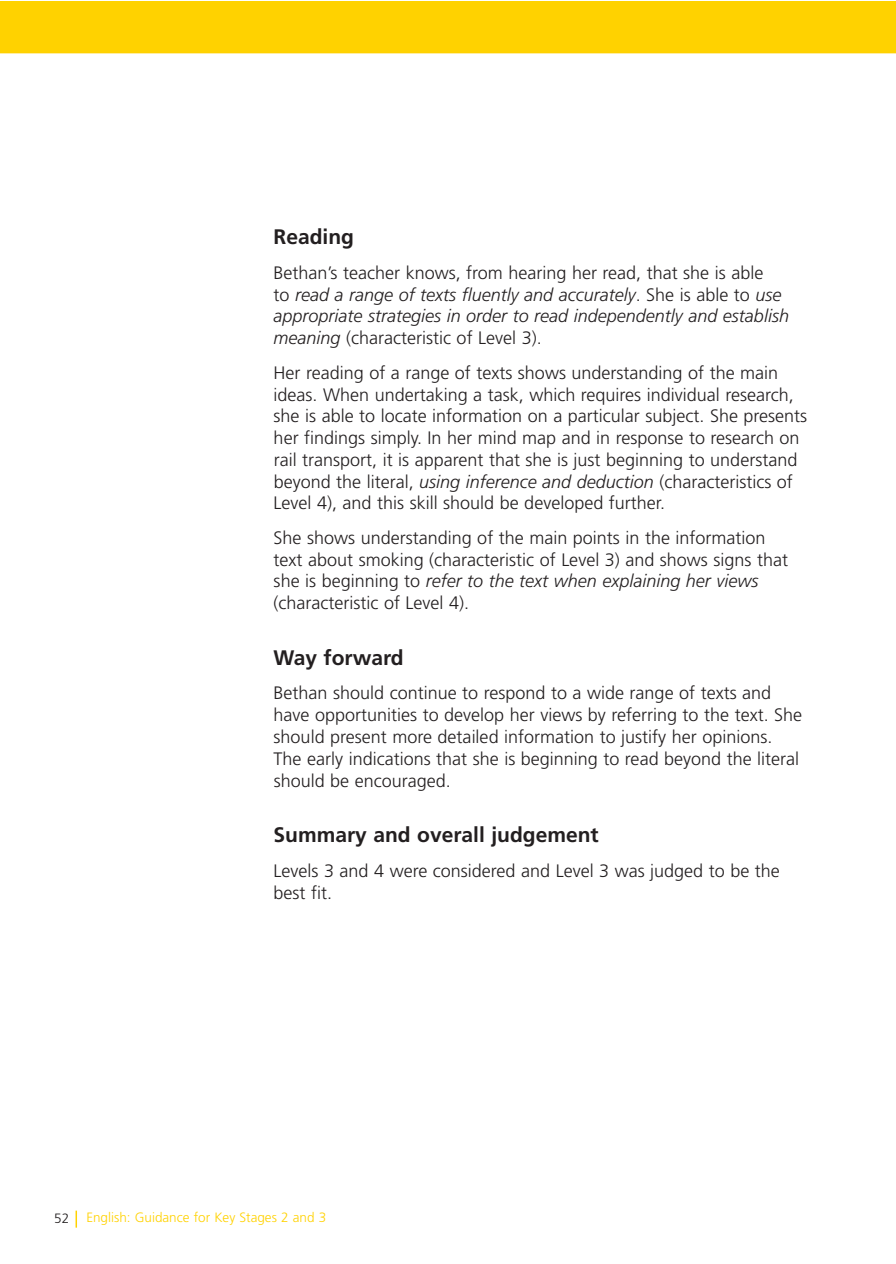
<style>
.page{position:relative;width:896px;height:1264px;background:#fff}
.page>*{position:absolute;margin:0;border:0;box-sizing:border-box;transform-origin:0 0}
.t1{font:700 21px "Frutiger";color:#231f20}
.t2{font:300 18px/21.8px "Frutiger";color:#231f20}
.t3{font:italic 300 18px/21.8px "Frutiger";color:#231f20}
.t4{font:300 13.5px "Frutiger";color:#ffd200}
.t5{font:300 13.5px "Frutiger";color:#231f20}
.s1{font-style:normal}
.s2{font-style:italic}
</style>
<div class="page">
<svg style="left:75px;top:1210px;width:2px;height:17px"></svg>
<div style="left:0;top:1px;width:895px;height:53px;background:#ffd200"></div>
<p class="t1" style="left:273px;top:229px;width:82px">Reading</p>
<p class="t3" style="left:273px;top:263px;width:517px"><span class="s1">Bethan’s teacher knows, from hearing her read, that she is able<br>to</span> read a range of texts fluently and accurately<span class="s1">. She is able to</span> use appropriate strategies in order to read independently and establish meaning <span class="s1">(characteristic of Level 3).</span></p>
<p class="t2" style="left:273px;top:363px;width:535px">Her reading of a range of texts shows understanding of the main ideas. When undertaking a task, which requires individual research, she is able to locate information on a particular subject. She presents her findings simply. In her mind map and in response to research on rail transport, it is apparent that she is just beginning to understand beyond the literal, <span class="s2">using inference and deduction</span> (characteristics of Level 4), and this skill should be developed further.</p>
<p class="t2" style="left:273px;top:528px;width:516px">She shows understanding of the main points in the information text about smoking (characteristic of Level 3) and shows signs that she is beginning to <span class="s2">refer to the text when explaining her views </span>(characteristic of Level 4).</p>
<p class="t1" style="left:273px;top:649px;width:132px">Way forward</p>
<p class="t2" style="left:273px;top:683px;width:530px">Bethan should continue to respond to a wide range of texts and have opportunities to develop her views by referring to the text. She should present more detailed information to justify her opinions.<br>The early indications that she is beginning to read beyond the literal should be encouraged.</p>
<p class="t1" style="left:273px;top:826px;width:327px">Summary and overall judgement</p>
<p class="t2" style="left:273px;top:861px;width:508px">Levels 3 and 4 were considered and Level 3 was judged to be the best fit.</p>
<p class="t5" style="left:54px;top:1212px;width:17px">52</p>
<p class="t4" style="left:86px;top:1211px;width:241px">English: Guidance for Key Stages 2 and 3</p>
</div>
